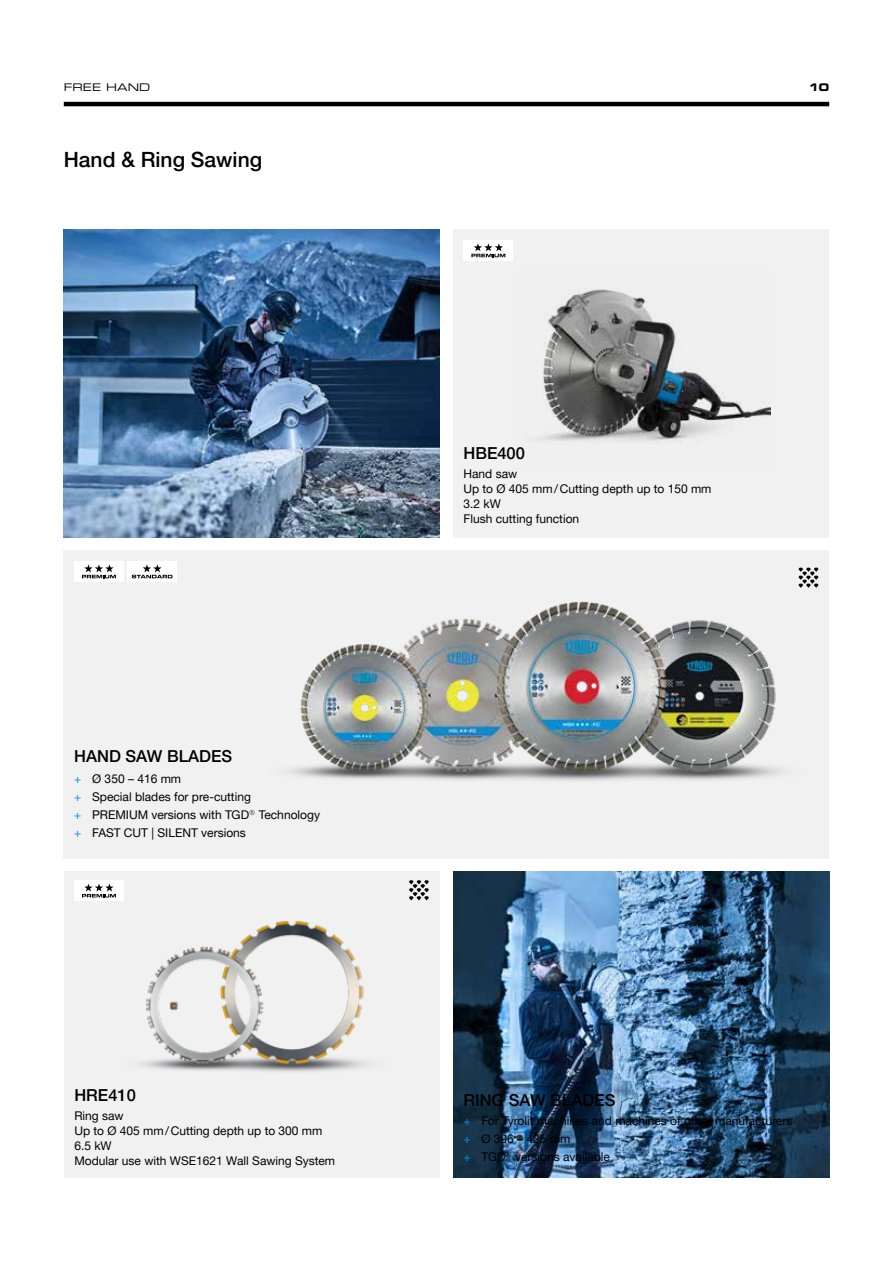
<style>
.page{position:relative;width:893px;height:1263px;background:#fff}
.page>*{position:absolute;margin:0;border:0;box-sizing:border-box;transform-origin:0 0}
.t1{font:500 21px "Helvetica Neue LTW1 G";color:#000}
.t2{font:500 16.5px "Helvetica Neue LTW1 G";color:#000}
.t3{font:12px/15px "Helvetica Neue LTW1 G";color:#000}
.t4{font:10.5px "Eurostile LT Std Ex 2";color:#000}
.t5{font:10.5px "Eurostile LT Std Bold Ex 2";color:#000}
.s1{font-family:"Helvetica Neue LT Pro";color:#0095da}
</style>
<div class="page">
<hr style="left:64px;top:102px;width:765px;height:4px;background:#000">
<div style="left:64px;top:551px;width:765px;height:308px;background:#f1f1f2"></div>
<div style="left:453px;top:230px;width:376px;height:308px;background:#f1f1f2"></div>
<img style="left:541px;top:289px;width:230px;height:153px">
<div style="left:464px;top:240px;width:49px;height:20px;background:#fff"></div>
<svg style="left:471px;top:243px;width:34px;height:14px"></svg>
<img style="left:64px;top:230px;width:376px;height:308px">
<svg style="left:798px;top:568px;width:21px;height:20px"></svg>
<div style="left:64px;top:872px;width:376px;height:306px;background:#f1f1f2"></div>
<div style="left:74px;top:880px;width:49px;height:21px;background:#fff"></div>
<svg style="left:82px;top:883px;width:34px;height:14px"></svg>
<div style="left:74px;top:561px;width:49px;height:20px;background:#fff"></div>
<svg style="left:82px;top:564px;width:34px;height:14px"></svg>
<div style="left:128px;top:561px;width:49px;height:20px;background:#fff"></div>
<svg style="left:132px;top:564px;width:40px;height:14px"></svg>
<img style="left:288px;top:601px;width:496px;height:180px">
<img style="left:141px;top:921px;width:228px;height:151px">
<svg style="left:409px;top:880px;width:20px;height:20px"></svg>
<img style="left:453px;top:872px;width:376px;height:306px">
<p class="t4" style="left:64px;top:80px;width:88px">FREE HAND</p>
<h1 class="t1" style="left:64px;top:147px;width:200px">Hand &amp; Ring Sawing</h1>
<h2 class="t2" style="left:74px;top:746px;width:159px">HAND SAW BLADES</h2>
<p class="t3" style="left:74px;top:770px;width:247px;line-height:18px"><span class="s1">+</span> Ø 350 – 416 mm<br><span class="s1">+</span> Special blades for pre-cutting<br><span class="s1">+</span> PREMIUM versions with TGD<sup>®</sup> Technology <span class="s1">+</span> FAST CUT | SILENT versions</p>
<h2 class="t2" style="left:74px;top:1085px;width:63px">HRE410</h2>
<p class="t3" style="left:74px;top:1108px;width:262px">Ring saw<br>Up to Ø 405 mm/Cutting depth up to 300 mm<br>6.5 kW<br>Modular use with WSE1621 Wall Sawing System</p>
<p class="t5" style="left:808px;top:80px;width:22px">10</p>
<h2 class="t2" style="left:463px;top:443px;width:63px">HBE400</h2>
<p class="t3" style="left:463px;top:466px;width:249px">Hand saw<br>Up to Ø 405 mm/Cutting depth up to 150 mm<br>3.2 kW<br>Flush cutting function</p>
<h2 class="t2" style="left:463px;top:1090px;width:153px">RING SAW BLADES</h2>
<p class="t3" style="left:463px;top:1112px;width:330px;line-height:18px"><span class="s1">+</span> For Tyrolit machines and machines of other manufacturers <span class="s1">+</span> Ø 306 – 425 mm<br><span class="s1">+</span> TGD<sup>®</sup> versions available</p>
</div>
